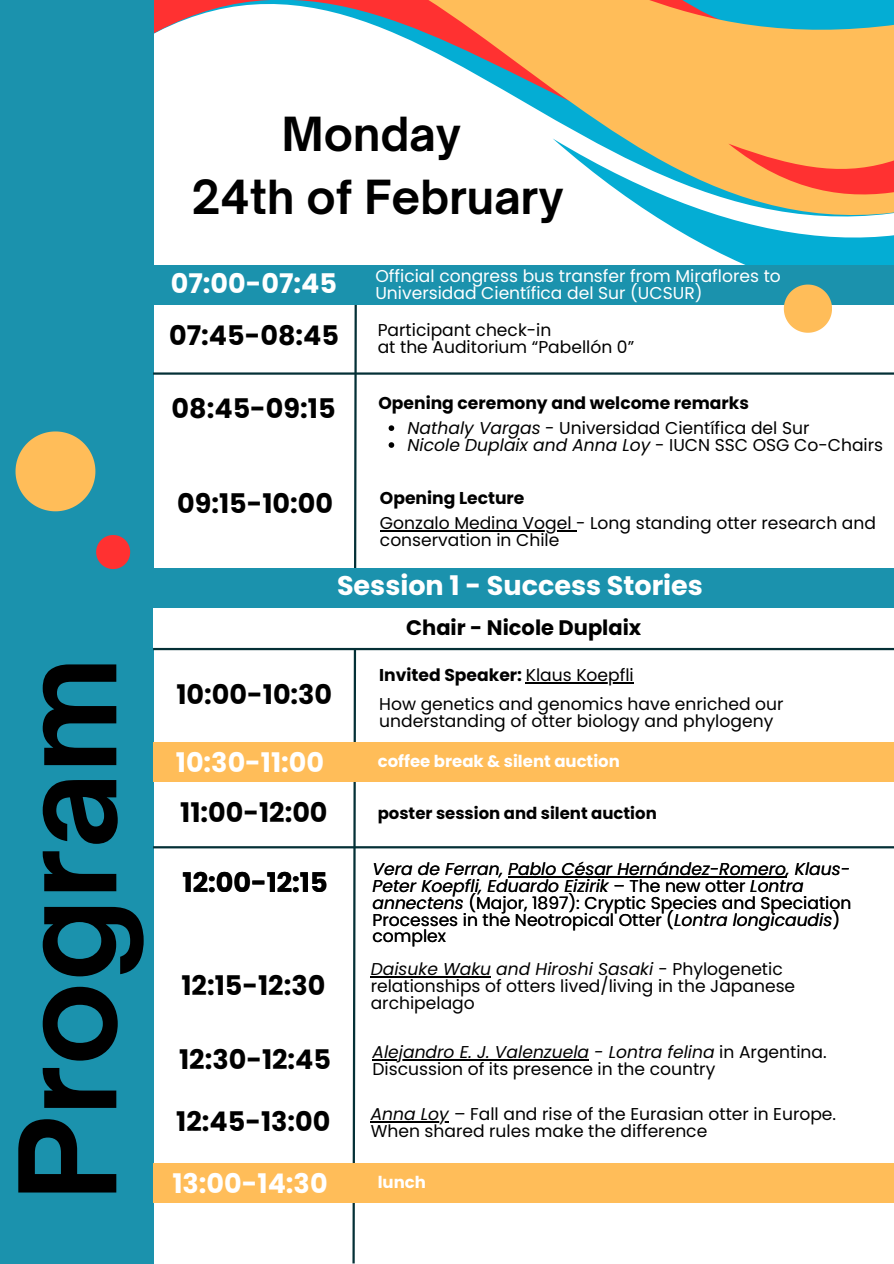
<style>
.page{position:relative;width:894px;height:1264px;background:#fff}
.page>*{position:absolute;margin:0;border:0;box-sizing:border-box;transform-origin:0 0}
.t1{font:700 128.4px "Open Sauce One";color:#000}
.t2{font:700 45px/63px "Open Sauce One";color:#000;text-align:center}
.t3{font:700 27px "Poppins";color:#000}
.t4{font:700 27px "Poppins";color:#fff}
.t5{font:700 21px "Poppins";color:#000}
.t6{font:17.1px/16.8px "Poppins";color:#000}
.t7{font:italic 17.1px/16.8px "Poppins";color:#000}
.t8{font:17.1px/16.8px "Poppins";color:#fff}
.t9{font:700 17.1px "Poppins";color:#000}
.t10{font:700 16.5px "Poppins";color:#fff}
.t11{font:700 16.5px "Poppins";color:#000}
.s1{font-style:italic}
.s2{font-style:normal}
.s3{font-weight:400}
</style>
<div class="page">
<svg style="left:153px;top:0;width:560px;height:463px"></svg>
<svg style="left:527px;top:73px;width:305px;height:281px"></svg>
<svg style="left:713px;top:0;width:180px;height:265px;background:#c3b581"></svg>
<div style="left:0;top:0;width:153px;height:1263px;background:#1b92ad"></div>
<svg style="left:16px;top:431px;width:79px;height:80px"></svg>
<svg style="left:96px;top:535px;width:34px;height:34px"></svg>
<svg style="left:351px;top:305px;width:7px;height:958px"></svg>
<div style="left:0;top:265px;width:893px;height:40px;background:#1b92ad"></div>
<svg style="left:783px;top:284px;width:48px;height:49px"></svg>
<hr style="left:153px;top:372px;width:740px;height:3px;background:#043036">
<svg style="left:388px;top:425px;width:6px;height:6px"></svg>
<svg style="left:388px;top:442px;width:6px;height:6px"></svg>
<hr style="left:380px;top:530px;width:196px;height:1px;background:#000">
<div style="left:139px;top:568px;width:754px;height:40px;background:#1b92ad"></div>
<div style="left:153px;top:608px;width:740px;height:40px;background:#fff"></div>
<hr style="left:153px;top:648px;width:740px;height:2px;background:#043036">
<hr style="left:525px;top:682px;width:108px;height:1px;background:#000">
<div style="left:153px;top:742px;width:740px;height:40px;background:#ffbd59"></div>
<hr style="left:153px;top:846px;width:740px;height:2px;background:#043036">
<hr style="left:508px;top:876px;width:278px;height:1px;background:#000">
<hr style="left:370px;top:976px;width:121px;height:1px;background:#000">
<hr style="left:372px;top:1059px;width:217px;height:1px;background:#000">
<hr style="left:370px;top:1120px;width:79px;height:2px;background:#000">
<div style="left:153px;top:1163px;width:740px;height:39px;background:#ffbd59"></div>
<p class="t1" style="left:-12px;top:1201px;width:546px;rotate:-90deg">Program</p>
<h1 class="t2" style="left:191px;top:103px;width:374px">Monday<br>24th of February</h1>
<p class="t4" style="left:171px;top:265px;width:168px">07:00-07:45</p>
<p class="t8" style="left:375px;top:267px;width:407px">Official congress bus transfer from Miraflores to<br>Universidad Científica del Sur (UCSUR)</p>
<h3 class="t3" style="left:169px;top:316px;width:171px">07:45-08:45</h3>
<p class="t6" style="left:377px;top:321px;width:175px">Participant check-in</p>
<p class="t6" style="left:377px;top:338px;width:258px">at the Auditorium “Pabellón 0”</p>
<p class="t3" style="left:171px;top:389px;width:165px">08:45-09:15</p>
<p class="t9" style="left:378px;top:391px;width:372px">Opening ceremony and welcome remarks</p>
<p class="t6" style="left:407px;top:420px;width:403px"><span class="s1">Nathaly Vargas</span> - Universidad Científica del Sur</p>
<h2 class="t7" style="left:407px;top:437px;width:477px">Nicole Duplaix and Anna Loy <span class="s2">- IUCN SSC OSG Co-Chairs</span></h2>
<h3 class="t3" style="left:177px;top:484px;width:157px">09:15-10:00</h3>
<p class="t9" style="left:380px;top:486px;width:146px">Opening Lecture</p>
<h3 class="t6" style="left:380px;top:515px;width:497px">Gonzalo Medina Vogel - Long standing otter research and conservation in Chile</h3>
<h5 class="t4" style="left:337px;top:567px;width:367px">Session 1 - Success Stories</h5>
<p class="t5" style="left:406px;top:612px;width:236px">Chair - Nicole Duplaix</p>
<p class="t3" style="left:176px;top:676px;width:157px">10:00-10:30</p>
<h3 class="t9" style="left:379px;top:663px;width:256px">Invited Speaker: <span class="s3">Klaus Koepfli</span></h3>
<p class="t6" style="left:379px;top:695px;width:405px">How genetics and genomics have enriched our understanding of otter biology and phylogeny</p>
<h4 class="t4" style="left:176px;top:743px;width:150px">10:30-11:00</h4>
<h3 class="t10" style="left:377px;top:750px;width:243px">coffee break &amp; silent auction</h3>
<p class="t3" style="left:180px;top:793px;width:149px">11:00-12:00</p>
<p class="t11" style="left:377px;top:801px;width:280px">poster session and silent auction</p>
<h3 class="t3" style="left:182px;top:863px;width:147px">12:00-12:15</h3>
<p class="t7" style="left:372px;top:860px;width:480px">Vera de Ferran, Pablo César Hernández-Romero, Klaus-Peter Koepfli, Eduardo Eizirik <span class="s2">– The new otter</span> Lontra annectens <span class="s2">(Major, 1897): Cryptic Species and Speciation Processes in the Neotropical Otter (</span>Lontra longicaudis<span class="s2">) complex</span></p>
<h5 class="t3" style="left:181px;top:966px;width:145px">12:15-12:30</h5>
<h3 class="t6" style="left:370px;top:960px;width:426px"><span class="s1">Daisuke Waku and Hiroshi Sasaki</span> - Phylogenetic relationships of otters lived/living in the Japanese archipelago</h3>
<h3 class="t3" style="left:179px;top:1040px;width:153px">12:30-12:45</h3>
<h5 class="t6" style="left:372px;top:1043px;width:455px"><span class="s1">Alejandro E. J. Valenzuela - Lontra felina</span> in Argentina.<br>Discussion of its presence in the country</h5>
<p class="t3" style="left:176px;top:1102px;width:156px">12:45-13:00</p>
<h3 class="t6" style="left:370px;top:1105px;width:467px"><span class="s1">Anna Loy</span> – Fall and rise of the Eurasian otter in Europe.</h3>
<p class="t6" style="left:370px;top:1122px;width:338px">When shared rules make the difference</p>
<h3 class="t4" style="left:172px;top:1164px;width:157px">13:00-14:30</h3>
<p class="t10" style="left:377px;top:1170px;width:50px">lunch</p>
</div>
